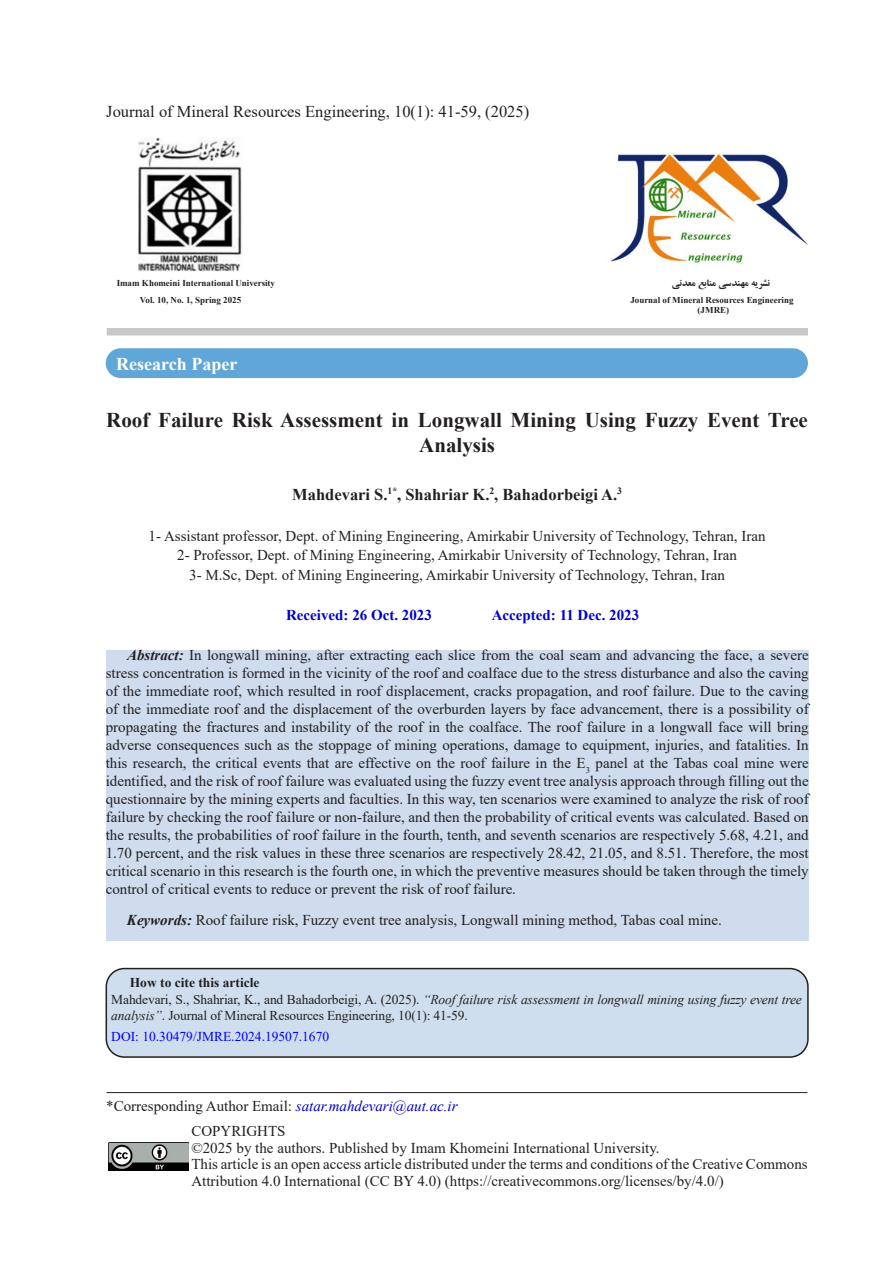
<style>
.page{position:relative;width:893px;height:1263px;background:#fff}
.page>*{position:absolute;margin:0;border:0;box-sizing:border-box;transform-origin:0 0}
.عنوان_مقاله{font:700 21px/25.2px "Times New Roman";color:#231f20;text-align:center}
.t1{font:700 18px "Times New Roman";color:#fff}
.متن_اصلی{font:16.5px "Times New Roman";color:#231f20}
.نام_نویسندگان{font:700 16.5px "Times New Roman";color:#231f20}
.چکیده{font:15px/18px "Times New Roman";color:#231f20;text-align:justify}
.متن_اصلی-2{font:15px/16.5px "Times New Roman";color:#231f20}
.چکیده_و_کلمات_کلیدی{font:15px "Times New Roman";color:#231f20}
.تاریخ_دریافت{font:700 15px "Times New Roman";color:#00c}
.متن_اصلی-3{font:italic 13.5px/16.5px "Times New Roman";letter-spacing:-.01em;color:#222}
.t2{font:13.5px "Times New Roman";color:#00f}
.متن_اصلی-4{font:700 13.5px "Times New Roman";color:#231f20}
.t3{font:700 10.5px "B Zar";color:#231f20}
.t4{font:700 9px/10.5px "Times New Roman";color:#231f20;text-align:center}
.چکیده-2{font:8.7px "Times New Roman";color:#231f20}
.s1{font-weight:700;font-style:italic}
.s2{font-style:normal;color:#231f20}
.s3{font-style:normal}
.s4{font-style:italic;color:#00c}
</style>
<div class="page">
<div style="left:107px;top:328px;width:701px;height:7px;background:#c7c8ca"></div>
<img style="left:139px;top:137px;width:103px;height:135px">
<img style="left:610px;top:153px;width:198px;height:113px">
<div style="left:106px;top:348px;width:702px;height:30px;background:#61a6d8;border-radius:15px"></div>
<hr style="left:107px;top:1092px;width:700px;height:1px;background:#231f20">
<img style="left:109px;top:1143px;width:79px;height:28px">
<div style="left:106px;top:968px;width:702px;height:89px;background:#cedeee;border-radius:18px"></div>
<div style="left:106px;top:968px;width:703px;height:90px;border:2px solid #231f20;border-radius:18px"></div>
<div style="left:106px;top:650px;width:703px;height:291px;background:#cedced"></div>
<p class="متن_اصلی" style="left:106px;top:100px;width:424px">Journal of Mineral Resources Engineering, 10 : (1) 41-59, )2025(</p>
<p class="t4" style="left:117px;top:278px;width:160px">Imam Khomeini International University</p>
<p class="t4" style="left:140px;top:295px;width:103px">Vol. 10, No. 1, Spring 2025</p>
<p class="t1" style="left:116px;top:351px;width:123px">Research Paper</p>
<p class="t3" style="left:672px;top:276px;width:100px">ی دن عمع یمن ا ب دس نشريهمهن</p>
<p class="t4" style="left:630px;top:294px;width:165px">Journal of Mineral Resources Engineering (JMRE(</p>
<p class="عنوان_مقاله" style="left:106px;top:407px;width:703px">Roof Failure Risk Assessment in Longwall Mining Using Fuzzy Event Tree<br>Analysis</p>
<p class="نام_نویسندگان" style="left:292px;top:482px;width:331px">Mahdevari S ,<sup>*</sup>. <sup>1</sup> Shahriar K.<sup>2</sup>, Bahadorbeigi A.<sup>3</sup></p>
<p class="چکیده" style="left:149px;top:526px;width:618px">1- Assistant professor, Dept. of Mining Engineering, Amirkabir University of Technology, Tehran, Iran</p>
<p class="چکیده" style="left:177px;top:546px;width:561px">2- Professor, Dept. of Mining Engineering, Amirkabir University of Technology, Tehran, Iran</p>
<p class="چکیده" style="left:189px;top:565px;width:537px">3- M.Sc, Dept. of Mining Engineering, Amirkabir University of Technology, Tehran, Iran</p>
<p class="تاریخ_دریافت" style="left:286px;top:604px;width:147px">Received: 26 Oct. 2023</p>
<p class="چکیده" style="left:106px;top:646px;width:704px;text-indent:21px"><span class="s1">Abstract:</span> In longwall mining, after extracting each slice from the coal seam and advancing the face a, severe stress concentration is formed in the vicinity of the roof and coalface due to the stress disturbance and also the caving of the immediate roof, which resulted in roof displacement, cracks propagation, and roof failure. Due to the caving of the immediate roof and the displacement of the overburden layers by face advancement, there is a possibility of propagating the fractures and instability of the roof in the coalface. The roof failure in a longwall face will bring adverse consequences such as the stoppage of mining operations, damage to equipment, injuries, and fatalities. In</p>
<p class="چکیده-2" style="left:586px;top:764px;width:6px">3</p>
<p class="تاریخ_دریافت" style="left:492px;top:604px;width:149px">Accepted: 11 Dec. 2023</p>
<p class="چکیده" style="left:106px;top:754px;width:481px">this research, the critical events that are effective on the roof failure in the E</p>
<p class="چکیده" style="left:106px;top:754px;width:704px;text-indent:490px">panel at the Tabas coal mine were identified, and the risk of roof failure was evaluated using the fuzzy event tree analysis approach through filling out the questionnaire by the mining experts and faculties In. this way, ten scenarios were examined to analyze the risk of roof failure by checking the roof failure or non-failure, and then the probability of critical events was calculated. Based on the results, the probabilities of roof failure in the fourth, tenth, and seventh scenarios are respectively 5.68, 4.21, and 1.70 percent, and the risk values in these three scenarios are respectively 28.42, 21.05, and 8.51. Therefore, the most critical scenario in this research is the fourth one in, which the preventive measures should be taken through the timely control of critical events to reduce or prevent the risk of roof failure.</p>
<p class="چکیده_و_کلمات_کلیدی" style="left:127px;top:909px;width:596px"><span class="s1">Keywords:</span> Roof failure risk, Fuzzy event tree analysis, Longwall mining method, Tabas coal mine.</p>
<p class="متن_اصلی-4" style="left:130px;top:973px;width:131px">How to cite this article</p>
<p class="متن_اصلی-3" style="left:111px;top:991px;width:692px"><span class="s2">Mahdevari S, ., Shahriar K, ., and Bahadorbeigi A, (. 2025</span> “<span class="s2">. )</span> Rooffailure risk assessment in longwall mining using fuzzy event tree analysis <span class="s3">.</span>” <span class="s3">Journal of Mineral Resources Engineering, 10 : (1)</span> <span class="s2">41-59.</span></p>
<p class="t2" style="left:111px;top:1027px;width:219px">DOI: 10.30479/JMRE.2024.19507.1670</p>
<p class="متن_اصلی-2" style="left:106px;top:1097px;width:353px">*Corresponding Author Email: <span class="s4">satar.mahdevari@aut.ac i r.</span></p>
<p class="متن_اصلی-2" style="left:191px;top:1122px;width:96px">COPYRIGHTS</p>
<p class="متن_اصلی-2" style="left:191px;top:1139px;width:470px">©2025 by the authors. Published by Imam Khomeini International University.</p>
<p class="متن_اصلی-2" style="left:191px;top:1155px;width:618px">This article is an open access article distributed under the terms and conditions of the Creative Commons<br>Attribution 4.0 International (CC BY 4.0) (https://creativecommons.org/licenses/by/4.0/(</p>
</div>
